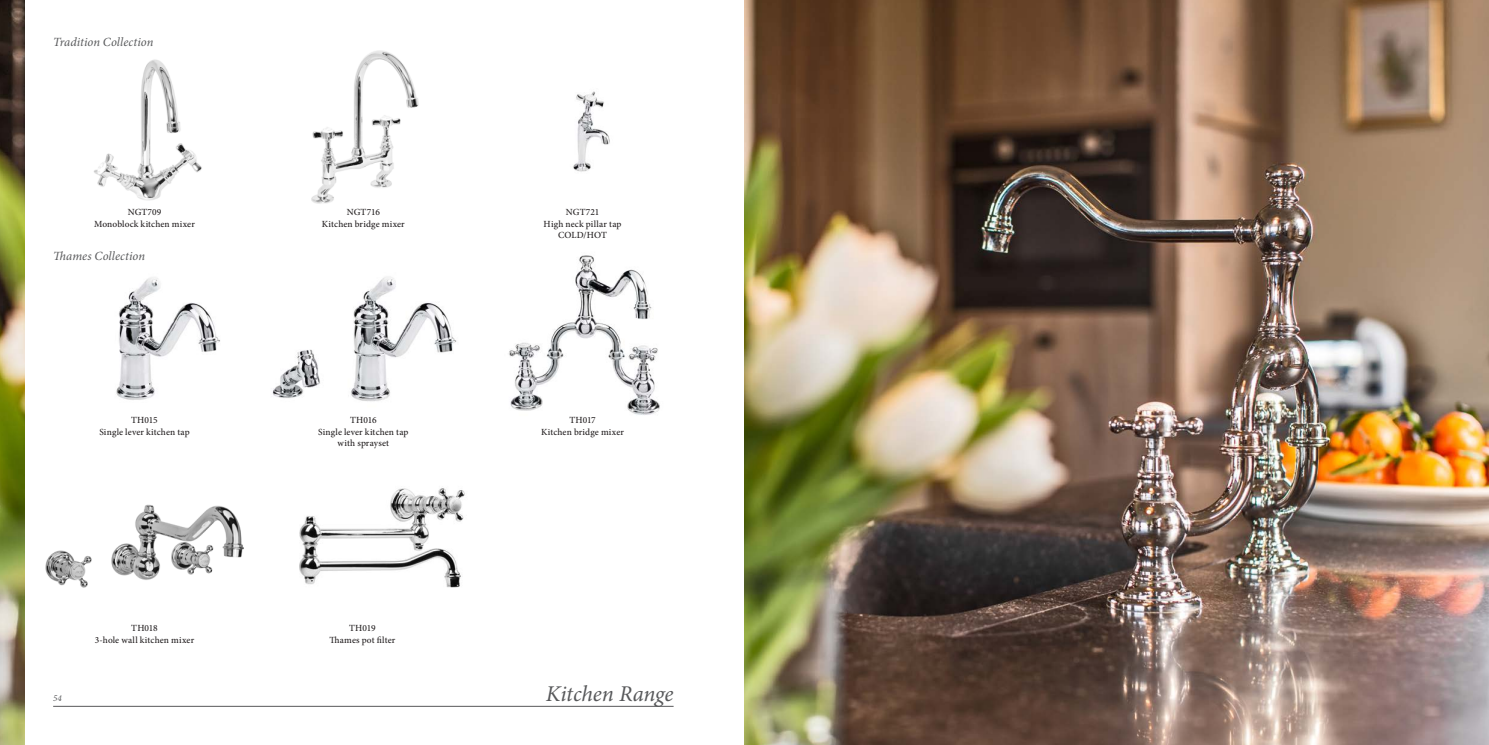
<style>
.page{position:relative;width:1489px;height:745px;background:#fff}
.page>*{position:absolute;margin:0;border:0;box-sizing:border-box;transform-origin:0 0}
.t1{font:italic 22.5px "Minion Pro";letter-spacing:-.005em;color:#57585a}
.subtitel{font:italic 12.5px "Minion Pro";letter-spacing:.005em;color:#57585a}
.omschrijving{font:500 9.38px "Minion Pro";letter-spacing:.01em;color:#231f20}
.t2{font:italic 9px "Minion Pro";color:#57585a}
</style>
<div class="page">
<hr style="left:53px;top:705px;width:620px;height:1px;background:#57585a">
<img style="left:573px;top:91px;width:37px;height:81px">
<img style="left:94px;top:59px;width:108px;height:142px">
<img style="left:311px;top:50px;width:108px;height:154px">
<img style="left:508px;top:255px;width:152px;height:160px">
<img style="left:116px;top:277px;width:104px;height:123px">
<img style="left:272px;top:277px;width:185px;height:125px">
<img style="left:45px;top:504px;width:199px;height:84px">
<img style="left:299px;top:488px;width:166px;height:100px">
<img style="left:0;top:0;width:25px;height:744px">
<img style="left:744px;top:0;width:744px;height:744px">
<p class="subtitel" style="left:53px;top:34px;width:102px">Tradition Collection</p>
<p class="omschrijving" style="left:128px;top:206px;width:35px">NGT709</p>
<p class="omschrijving" style="left:94px;top:217px;width:102px">Monoblock kitchen mixer</p>
<p class="subtitel" style="left:53px;top:247px;width:93px">Thames Collection</p>
<p class="omschrijving" style="left:131px;top:413px;width:28px">TH015</p>
<p class="omschrijving" style="left:99px;top:425px;width:92px">Single lever kitchen tap</p>
<p class="omschrijving" style="left:131px;top:621px;width:28px">TH018</p>
<p class="omschrijving" style="left:95px;top:633px;width:101px">3-hole wall kitchen mixer</p>
<p class="omschrijving" style="left:347px;top:206px;width:35px">NGT716</p>
<p class="omschrijving" style="left:322px;top:217px;width:84px">Kitchen bridge mixer</p>
<p class="omschrijving" style="left:350px;top:413px;width:28px">TH016</p>
<p class="omschrijving" style="left:318px;top:425px;width:92px">Single lever kitchen tap</p>
<p class="omschrijving" style="left:337px;top:436px;width:53px">with sprayset</p>
<p class="omschrijving" style="left:349px;top:621px;width:28px">TH019</p>
<p class="omschrijving" style="left:329px;top:633px;width:67px">Thames pot filter</p>
<p class="omschrijving" style="left:566px;top:206px;width:35px">NGT721</p>
<p class="omschrijving" style="left:543px;top:217px;width:79px">High neck pillar tap</p>
<p class="omschrijving" style="left:558px;top:228px;width:50px">COLD/HOT</p>
<p class="omschrijving" style="left:569px;top:413px;width:28px">TH017</p>
<p class="omschrijving" style="left:541px;top:425px;width:84px">Kitchen bridge mixer</p>
<p class="t2" style="left:53px;top:691px;width:10px">54</p>
<h1 class="t1" style="left:546px;top:678px;width:129px">Kitchen Range</h1>
</div>
